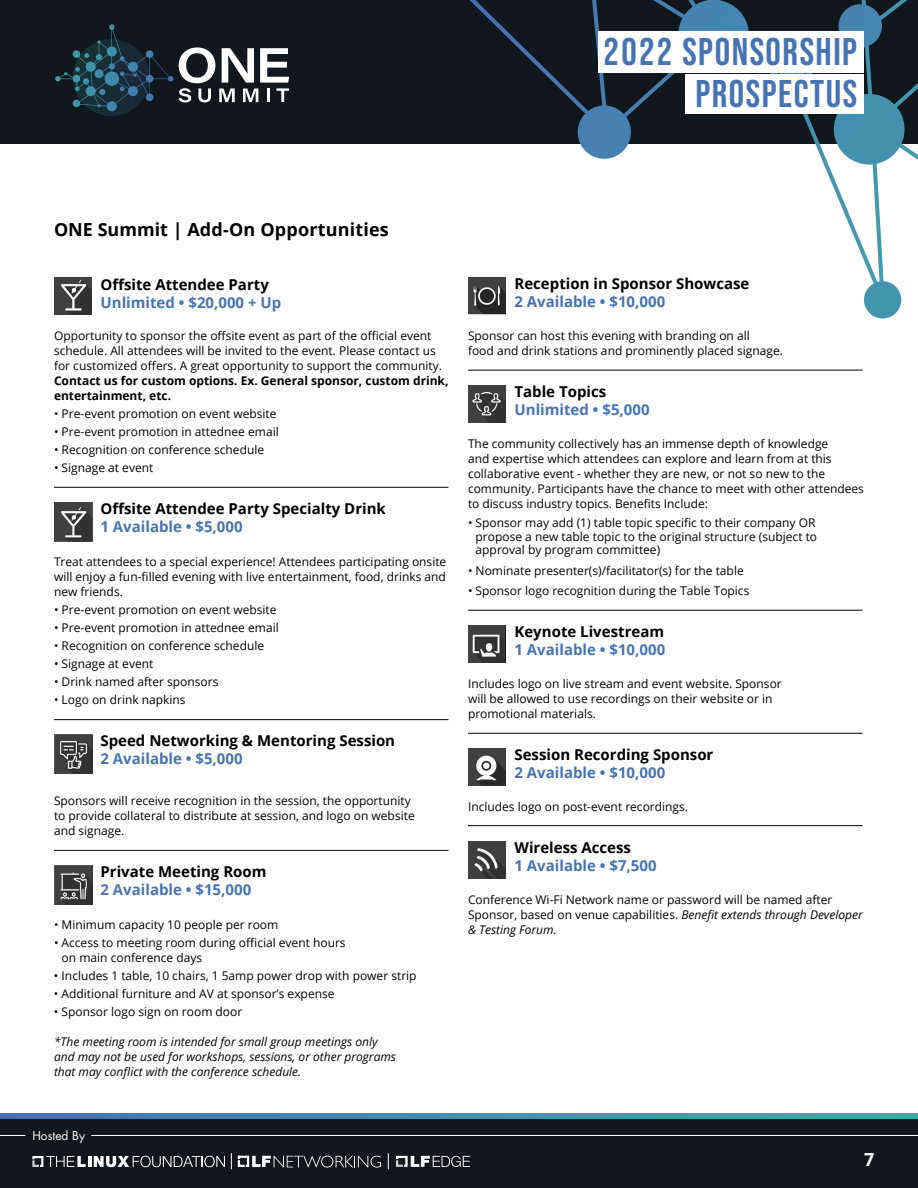
<style>
.page{position:relative;width:918px;height:1188px;background:#11181d}
.page>*{position:absolute;margin:0;border:0;box-sizing:border-box;transform-origin:0 0}
.t1{font:38.55px/42.3px "Bebas Neue";letter-spacing:.04em;color:#4673b1;text-align:right}
.t2{font:700 18px "Open Sans";letter-spacing:.01em;color:#000}
.t3{font:700 18px "Open Sans";color:#fff}
.t4{font:700 15px "Open Sans";color:#000}
.t5{font:700 15px "Open Sans";color:#4673b1}
.t6{font:12px/15px "Open Sans";color:#000}
.t7{font:italic 12px/15px "Open Sans";color:#000}
.t8{font:700 12px/15px "Open Sans";color:#000}
.t9{font:12px "Futura Std";color:#fff}
.s1{font-style:italic}
</style>
<div class="page">
<div style="left:0;top:144px;width:918px;height:971px;background:#fff"></div>
<svg style="left:470px;top:0;width:448px;height:281px"></svg>
<svg style="left:677px;top:0;width:73px;height:32px"></svg>
<svg style="left:832px;top:94px;width:74px;height:72px"></svg>
<svg style="left:577px;top:106px;width:55px;height:54px"></svg>
<svg style="left:864px;top:281px;width:38px;height:38px"></svg>
<svg style="left:838px;top:4px;width:45px;height:45px"></svg>
<svg style="left:776px;top:73px;width:34px;height:1px"></svg>
<hr style="left:0;top:1135px;width:422px;height:1px;background:#000">
<svg style="left:0;top:1135px;width:26px;height:1px"></svg>
<hr style="left:91px;top:1135px;width:827px;height:1px;background:#fff">
<div style="left:598px;top:32px;width:266px;height:41px;background:#fff"></div>
<div style="left:686px;top:74px;width:178px;height:40px;background:#fff"></div>
<svg style="left:0;top:1113px;width:918px;height:6px;background:#428fac"></svg>
<svg style="left:32px;top:1156px;width:193px;height:11px"></svg>
<svg style="left:238px;top:1156px;width:143px;height:12px"></svg>
<svg style="left:231px;top:1153px;width:1px;height:16px"></svg>
<svg style="left:396px;top:1156px;width:74px;height:11px"></svg>
<svg style="left:388px;top:1153px;width:1px;height:16px"></svg>
<img style="left:469px;top:278px;width:37px;height:36px">
<img style="left:469px;top:386px;width:37px;height:36px">
<img style="left:54px;top:278px;width:37px;height:37px">
<img style="left:54px;top:503px;width:39px;height:39px">
<img style="left:54px;top:735px;width:39px;height:39px">
<img style="left:54px;top:865px;width:39px;height:39px">
<hr style="left:468px;top:370px;width:394px;height:1px;background:#000">
<hr style="left:468px;top:610px;width:394px;height:1px;background:#000">
<hr style="left:468px;top:733px;width:394px;height:1px;background:#000">
<hr style="left:468px;top:825px;width:394px;height:1px;background:#000">
<hr style="left:54px;top:487px;width:394px;height:1px;background:#000">
<hr style="left:54px;top:719px;width:394px;height:1px;background:#000">
<hr style="left:54px;top:850px;width:394px;height:1px;background:#000">
<img style="left:468px;top:626px;width:37px;height:37px">
<img style="left:468px;top:749px;width:37px;height:37px">
<img style="left:468px;top:841px;width:37px;height:37px">
<svg style="left:179px;top:47px;width:110px;height:55px"></svg>
<div style="left:73px;top:39px;width:77px;height:77px;background:#182c35;border-radius:38px"></div>
<svg style="left:55px;top:24px;width:118px;height:87px"></svg>
<h1 class="t1" style="left:604px;top:30px;width:255px">2022 SPONSORSHIP<br>PROSPECTUS</h1>
<h2 class="t2" style="left:54px;top:217px;width:336px">ONE Summit | Add-On Opportunities</h2>
<p class="t4" style="left:100px;top:274px;width:170px">Offsite Attendee Party</p>
<p class="t5" style="left:100px;top:292px;width:182px">Unlimited • $20,000 + Up</p>
<p class="t6" style="left:54px;top:328px;width:390px">Opportunity to sponsor the offsite event as part of the official event schedule. All attendees will be invited to the event. Please contact us for customized offers. A great opportunity to support the community.</p>
<p class="t8" style="left:54px;top:373px;width:396px">Contact us for custom options. Ex. General sponsor, custom drink, entertainment, etc.</p>
<p class="t6" style="left:54px;top:406px;width:224px">• Pre-event promotion on event website</p>
<p class="t6" style="left:54px;top:424px;width:226px">• Pre-event promotion in attednee email</p>
<p class="t6" style="left:54px;top:442px;width:212px">• Recognition on conference schedule</p>
<p class="t6" style="left:54px;top:460px;width:101px">• Signage at event</p>
<p class="t4" style="left:100px;top:498px;width:287px">Offsite Attendee Party Specialty Drink</p>
<p class="t5" style="left:100px;top:516px;width:144px">1 Available • $5,000</p>
<p class="t6" style="left:54px;top:554px;width:394px;text-align:justify">Treat attendees to a special experience! Attendees participating onsite will enjoy a fun-filled evening with live entertainment, food, drinks and new friends.</p>
<p class="t6" style="left:54px;top:602px;width:224px">• Pre-event promotion on event website</p>
<p class="t6" style="left:54px;top:620px;width:226px">• Pre-event promotion in attednee email</p>
<p class="t6" style="left:54px;top:638px;width:212px">• Recognition on conference schedule</p>
<p class="t6" style="left:54px;top:656px;width:101px">• Signage at event</p>
<p class="t6" style="left:54px;top:674px;width:166px">• Drink named after sponsors</p>
<p class="t6" style="left:54px;top:692px;width:133px">• Logo on drink napkins</p>
<p class="t4" style="left:100px;top:730px;width:296px">Speed Networking &amp; Mentoring Session</p>
<p class="t5" style="left:100px;top:748px;width:144px">2 Available • $5,000</p>
<p class="t6" style="left:54px;top:793px;width:362px">Sponsors will receive recognition in the session, the opportunity to provide collateral to distribute at session, and logo on website and signage.</p>
<p class="t4" style="left:100px;top:861px;width:168px">Private Meeting Room</p>
<p class="t5" style="left:100px;top:879px;width:152px">2 Available • $15,000</p>
<p class="t6" style="left:54px;top:917px;width:226px">• Minimum capacity 10 people per room</p>
<p class="t6" style="left:62px;top:935px;width:286px;text-indent:-8px">• Access to meeting room during official event hours on main conference days</p>
<p class="t6" style="left:54px;top:968px;width:364px">• Includes 1 table, 10 chairs, 1 5amp power drop with power strip</p>
<p class="t6" style="left:54px;top:986px;width:282px">• Additional furniture and AV at sponsor’s expense</p>
<p class="t6" style="left:54px;top:1004px;width:190px">• Sponsor logo sign on room door</p>
<p class="t7" style="left:54px;top:1034px;width:344px">*The meeting room is intended for small group meetings only and may not be used for workshops, sessions, or other programs that may conflict with the conference schedule.</p>
<p class="t9" style="left:32px;top:1128px;width:54px">Hosted By</p>
<p class="t4" style="left:514px;top:273px;width:236px">Reception in Sponsor Showcase</p>
<p class="t5" style="left:514px;top:291px;width:152px">2 Available • $10,000</p>
<p class="t6" style="left:468px;top:328px;width:316px">Sponsor can host this evening with branding on all<br>food and drink stations and prominently placed signage.</p>
<p class="t4" style="left:514px;top:381px;width:93px">Table Topics</p>
<p class="t5" style="left:514px;top:399px;width:137px">Unlimited • $5,000</p>
<p class="t6" style="left:468px;top:436px;width:398px">The community collectively has an immense depth of knowledge<br>and expertise which attendees can explore and learn from at this collaborative event - whether they are new, or not so new to the community. Participants have the chance to meet with other attendees to discuss industry topics. Benefits Include:</p>
<p class="t6" style="left:476px;top:516px;width:343px;line-height:13.5px;text-indent:-8px">• Sponsor may add (1) table topic specific to their company OR propose a new table topic to the original structure (subject to approval by program committee)</p>
<p class="t6" style="left:468px;top:563px;width:277px">• Nominate presenter(s)/facilitator(s) for the table</p>
<p class="t6" style="left:468px;top:583px;width:283px">• Sponsor logo recognition during the Table Topics</p>
<p class="t4" style="left:514px;top:621px;width:151px">Keynote Livestream</p>
<p class="t5" style="left:514px;top:639px;width:152px">1 Available • $10,000</p>
<p class="t6" style="left:468px;top:676px;width:315px">Includes logo on live stream and event website. Sponsor will be allowed to use recordings on their website or in promotional materials.</p>
<p class="t4" style="left:514px;top:744px;width:200px">Session Recording Sponsor</p>
<p class="t5" style="left:514px;top:762px;width:152px">2 Available • $10,000</p>
<p class="t6" style="left:468px;top:799px;width:222px">Includes logo on post-event recordings.</p>
<p class="t4" style="left:514px;top:837px;width:118px">Wireless Access</p>
<p class="t5" style="left:514px;top:855px;width:144px">1 Available • $7,500</p>
<p class="t6" style="left:468px;top:892px;width:396px">Conference Wi-Fi Network name or password will be named after<br>Sponsor, based on venue capabilities. <span class="s1">Benefit extends through Developer &amp; Testing Forum.</span></p>
<h2 class="t3" style="left:864px;top:1147px;width:12px">7</h2>
</div>
